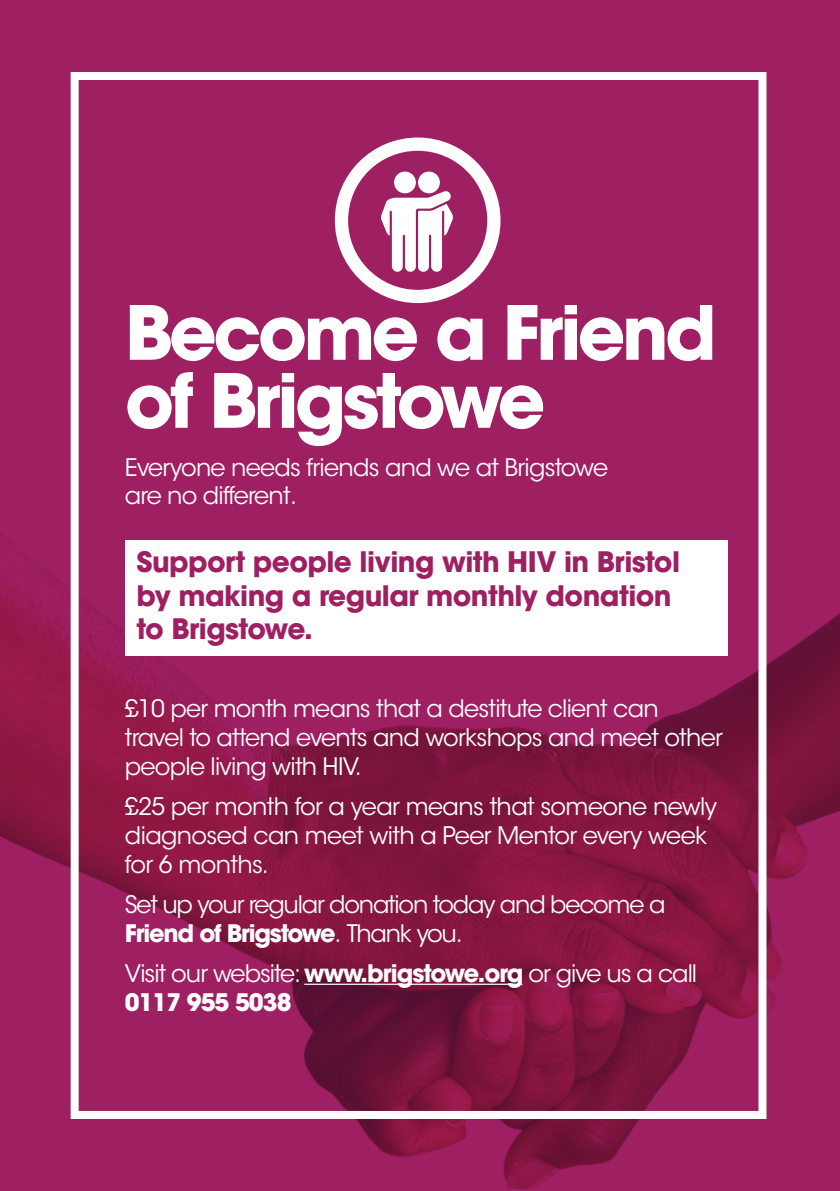
<style>
.page{position:relative;width:840px;height:1191px;background:#fff}
.page>*{position:absolute;margin:0;border:0;box-sizing:border-box;transform-origin:0 0}
.body{font:700 74px/68px "ITC Avant Garde Std";letter-spacing:-.05em;color:#fff}
.body-2{font:700 28px/33.6px "ITC Avant Garde Std";letter-spacing:-.02em;color:#9e1f62}
.body-3{font:24px/28.8px "ITC Avant Garde Std";letter-spacing:-.03em;color:#fff}
.body-4{font:24px/28.8px "ITC Avant Garde Std";letter-spacing:-.05em;color:#fff}
.s1{font-weight:700}
</style>
<div class="page">
<div style="left:0;top:0;width:839px;height:1191px;background:#9e1f62"></div>
<img style="left:0;top:511px;width:839px;height:677px">
<div style="left:334px;top:137px;width:166px;height:166px;border:13px solid #fff;border-radius:50%"></div>
<svg style="left:381px;top:171px;width:72px;height:101px"></svg>
<div style="left:71px;top:72px;width:695px;height:1047px;border:8px solid #fff"></div>
<hr style="left:304px;top:983px;width:218px;height:1px;background:#fff">
<div style="left:125px;top:540px;width:602px;height:116px;background:#fff"></div>
<p class="body" style="left:125px;top:298px;width:593px">Become a Friend of Brigstowe</p>
<p class="body-3" style="left:125px;top:453px;width:484px">Everyone needs friends and we at Brigstowe are no different.</p>
<p class="body-2" style="left:136px;top:545px;width:544px">Support people living with HIV in Bristol by making a regular monthly donation to Brigstowe.</p>
<p class="body-3" style="left:125px;top:694px;width:599px">£10 per month means that a destitute client can travel to attend events and workshops and meet other people living with HIV.</p>
<p class="body-3" style="left:125px;top:792px;width:593px">£25 per month for a year means that someone newly diagnosed can meet with a Peer Mentor every week for 6 months.</p>
<p class="body-4" style="left:125px;top:890px;width:542px">Set up your regular donation today and become a<br><span class="s1">Friend of Brigstowe</span>. Thank you.</p>
<p class="body-3" style="left:125px;top:959px;width:573px">Visit our website: <span class="s1">www.brigstowe.org</span> or give us a call<br><span class="s1">0117 955 5038</span></p>
</div>
